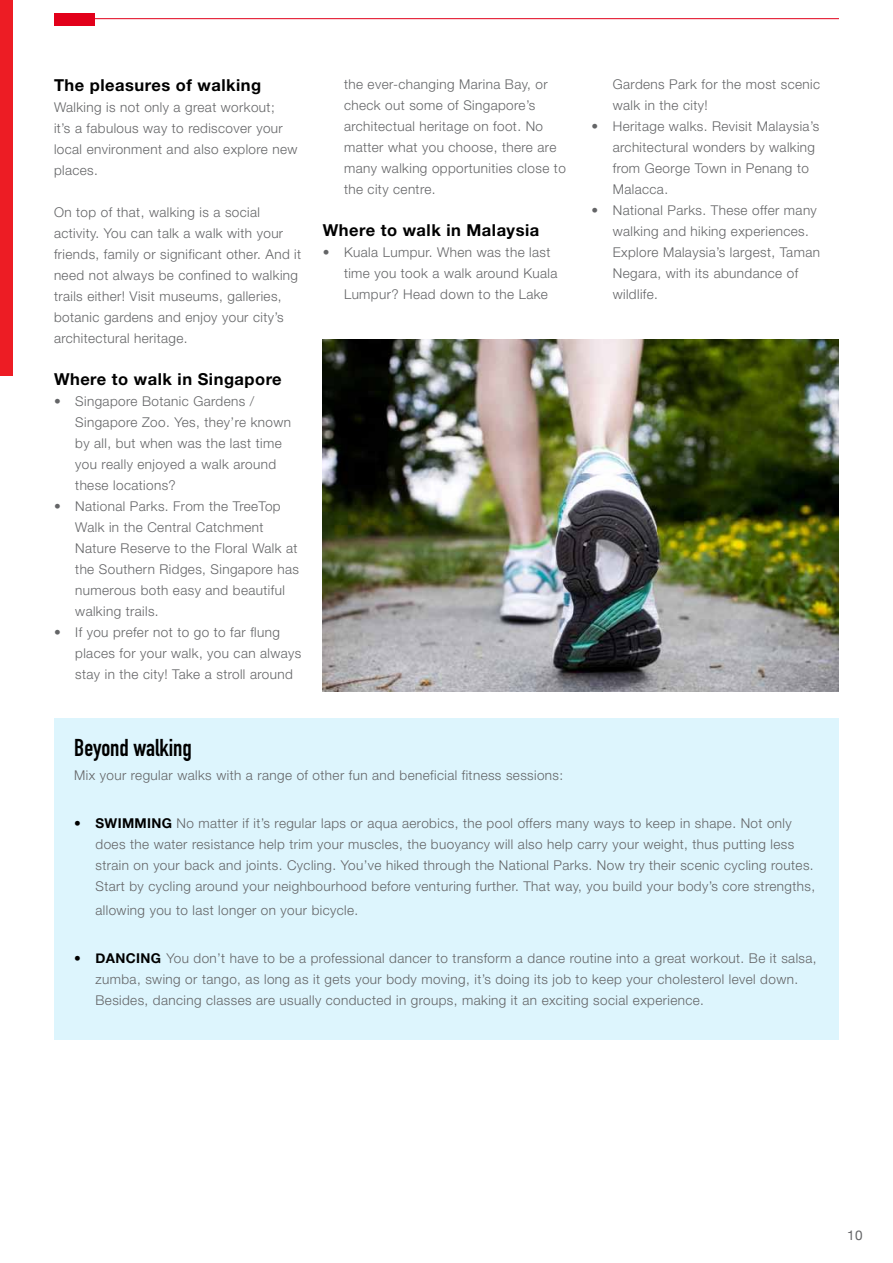
<style>
.page{position:relative;width:893px;height:1263px;background:#fff}
.page>*{position:absolute;margin:0;border:0;box-sizing:border-box;transform-origin:0 0}
.t1{font:24px "DIN Engschrift Std";color:#000}
.t2{font:700 16.5px "Helvetica Neue LT Std";letter-spacing:.03em;color:#000}
.t3{font:300 13.5px/21px "Helvetica Neue LT Std";letter-spacing:.03em;color:#646567}
.t4{font:13.5px "Helvetica Neue";color:#646567}
.s1{font-family:"Helvetica Neue";font-weight:500;color:#000}
.s2{font-family:"Helvetica Neue";font-weight:700;color:#000}
</style>
<div class="page">
<div style="left:54px;top:718px;width:785px;height:321px;background:#ddf5fd"></div>
<img style="left:323px;top:340px;width:516px;height:352px">
<div style="left:0;top:0;width:13px;height:375px;background:#ed1c24"></div>
<div style="left:54px;top:13px;width:41px;height:13px;background:#e2001a"></div>
<hr style="left:73px;top:18px;width:766px;height:1px;background:#e2001a">
<p class="t2" style="left:54px;top:75px;width:209px">The pleasures of walking</p>
<p class="t3" style="left:54px;top:97px;width:245px">Walking is not only a great workout;<br>it’s a fabulous way to rediscover your local environment and also explore new places.</p>
<p class="t3" style="left:54px;top:202px;width:249px">On top of that, walking is a social activity. You can talk a walk with your friends, family or significant other. And it need not always be confined to walking trails either! Visit museums, galleries, botanic gardens and enjoy your city’s architectural heritage.</p>
<p class="t2" style="left:54px;top:369px;width:229px">Where to walk in Singapore</p>
<p class="t3" style="left:75px;top:391px;width:217px;text-indent:-21px">• Singapore Botanic Gardens /<br>Singapore Zoo. Yes, they’re known by all, but when was the last time you really enjoyed a walk around these locations?</p>
<p class="t3" style="left:75px;top:496px;width:225px;text-indent:-21px">• National Parks. From the TreeTop<br>Walk in the Central Catchment<br>Nature Reserve to the Floral Walk at the Southern Ridges, Singapore has numerous both easy and beautiful walking trails.</p>
<p class="t3" style="left:75px;top:622px;width:228px;text-indent:-21px">• If you prefer not to go to far flung places for your walk, you can always stay in the city! Take a stroll around</p>
<p class="t3" style="left:344px;top:74px;width:223px">the ever-changing Marina Bay, or check out some of Singapore’s architectual heritage on foot. No matter what you choose, there are many walking opportunities close to the city centre.</p>
<p class="t2" style="left:323px;top:220px;width:218px">Where to walk in Malaysia</p>
<p class="t3" style="left:344px;top:241px;width:215px;text-indent:-21px">• Kuala Lumpur. When was the last time you took a walk around Kuala<br>Lumpur? Head down to the Lake</p>
<p class="t3" style="left:613px;top:73px;width:209px">Gardens Park for the most scenic walk in the city!</p>
<p class="t3" style="left:613px;top:115px;width:208px;text-indent:-21px">• Heritage walks. Revisit Malaysia’s architectural wonders by walking from George Town in Penang to<br>Malacca.</p>
<p class="t3" style="left:613px;top:199px;width:209px;text-indent:-21px">• National Parks. These offer many walking and hiking experiences.<br>Explore Malaysia’s largest, Taman<br>Negara, with its abundance of wildlife.</p>
<h1 class="t1" style="left:74px;top:734px;width:119px">Beyond walking</h1>
<p class="t3" style="left:74px;top:765px;width:490px">Mix your regular walks with a range of other fun and beneficial fitness sessions:</p>
<p class="t3" style="left:96px;top:813px;width:721px;text-indent:-21px"><span class="s1">•</span> <span class="s2">SWIMMING</span> No matter if it’s regular laps or aqua aerobics, the pool offers many ways to keep in shape. Not only does the water resistance help trim your muscles, the buoyancy will also help carry your weight, thus putting less strain on your back and joints. Cycling. You’ve hiked through the National Parks. Now try their scenic cycling routes.<br>Start by cycling around your neighbourhood before venturing further. That way, you build your body’s core strengths,</p>
<p class="t3" style="left:96px;top:900px;width:264px">allowing you to last longer on your bicycle.</p>
<p class="t3" style="left:96px;top:948px;width:723px;text-indent:-21px"><span class="s1">•</span> <span class="s2">DANCING</span> You don’t have to be a professional dancer to transform a dance routine into a great workout. Be it salsa, zumba, swing or tango, as long as it gets your body moving, it’s doing its job to keep your cholesterol level down.<br>Besides, dancing classes are usually conducted in groups, making it an exciting social experience.</p>
<p class="t4" style="left:847px;top:1227px;width:17px">10</p>
</div>
